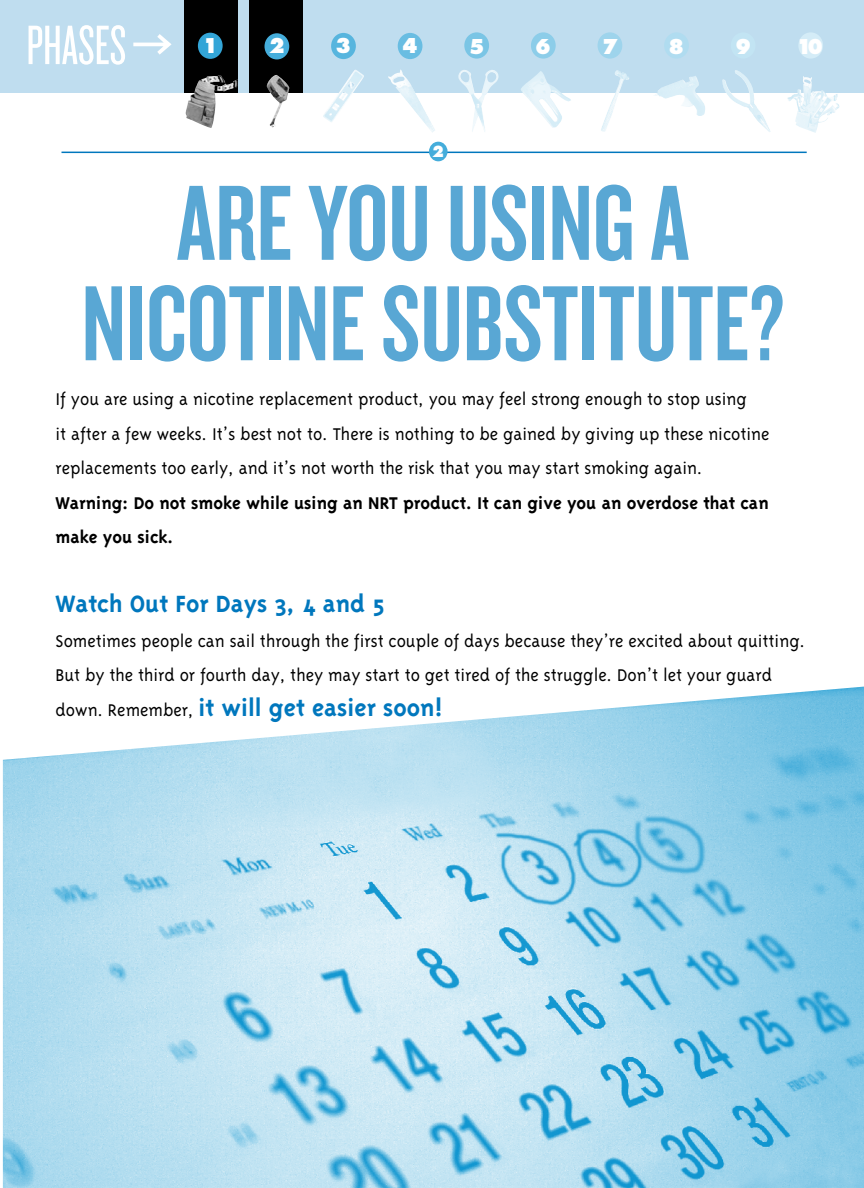
<style>
.page{position:relative;width:864px;height:1188px;background:#fff}
.page>*{position:absolute;margin:0;border:0;box-sizing:border-box;transform-origin:0 0}
.t1{font:111px/100.5px "Knockout HTF48 Featherweight";color:#59a7d4;text-align:center}
.t2{font:57.75px "Knockout HTF27 Junior Bantamwt";color:#fff}
.t3{font:700 27px "Triplex";color:#0077bd}
.t4{font:800 22.5px "Futura T";color:#fff;scale:.94 1}
.t5{font:300 19.5px/34.5px "Triplex";color:#000}
.t6{font:700 19.5px/34.5px "Triplex";color:#000}
.t7{font:800 16.95px "Futura T";color:#fff;scale:.94 1}
.s1{font-weight:300;font-size:19.5px;color:#000}
</style>
<div class="page">
<img style="left:3px;top:687px;width:861px;height:501px">
<div style="left:0;top:0;width:864px;height:93px;background:#bfddef"></div>
<svg style="left:133px;top:34px;width:39px;height:21px"></svg>
<div style="left:184px;top:0;width:54px;height:93px;background:#000"></div>
<div style="left:250px;top:0;width:53px;height:93px;background:#000"></div>
<div style="left:198px;top:33px;width:25px;height:26px;background:#33a5d7;border-radius:50%"></div>
<div style="left:265px;top:33px;width:24px;height:26px;background:#45addb;border-radius:50%"></div>
<div style="left:331px;top:33px;width:25px;height:26px;background:#57b5de;border-radius:50%"></div>
<div style="left:398px;top:33px;width:24px;height:26px;background:#69bde2;border-radius:50%"></div>
<div style="left:464px;top:32px;width:25px;height:27px;background:#7ac5e5;border-radius:50%"></div>
<div style="left:531px;top:32px;width:25px;height:27px;background:#8ccde9;border-radius:50%"></div>
<div style="left:598px;top:32px;width:24px;height:27px;background:#9ed4ec;border-radius:50%"></div>
<div style="left:664px;top:32px;width:25px;height:27px;background:#b0dcf0;border-radius:50%"></div>
<div style="left:731px;top:32px;width:25px;height:27px;background:#c2e4f3;border-radius:50%"></div>
<div style="left:798px;top:32px;width:25px;height:27px;background:#d4ecf7;border-radius:50%"></div>
<img style="left:185px;top:75px;width:53px;height:53px">
<img style="left:267px;top:75px;width:22px;height:53px">
<img style="left:323px;top:70px;width:41px;height:52px">
<img style="left:388px;top:70px;width:47px;height:62px">
<img style="left:458px;top:70px;width:41px;height:62px">
<img style="left:521px;top:71px;width:50px;height:57px">
<img style="left:601px;top:70px;width:28px;height:62px">
<img style="left:655px;top:76px;width:50px;height:40px">
<img style="left:722px;top:70px;width:49px;height:62px">
<img style="left:787px;top:76px;width:53px;height:57px">
<hr style="left:62px;top:152px;width:745px;height:1px;background:#0077bd">
<div style="left:429px;top:142px;width:19px;height:19px;background:#45addb;border-radius:50%"></div>
<h2 class="t2" style="left:26px;top:17px;width:101px">PHASES</h2>
<p class="t4" style="left:203px;top:32px;width:17px">1</p>
<p class="t4" style="left:269px;top:32px;width:17px">2</p>
<p class="t4" style="left:336px;top:32px;width:17px">3</p>
<p class="t4" style="left:403px;top:32px;width:17px">4</p>
<p class="t4" style="left:469px;top:33px;width:17px">5</p>
<p class="t4" style="left:536px;top:33px;width:17px">6</p>
<p class="t4" style="left:602px;top:33px;width:17px">7</p>
<p class="t4" style="left:669px;top:33px;width:17px">8</p>
<p class="t4" style="left:736px;top:33px;width:17px">9</p>
<p class="t4" style="left:796px;top:33px;width:30px">10</p>
<p class="t7" style="left:433px;top:141px;width:13px">2</p>
<h1 class="t1" style="left:82px;top:175px;width:704px">ARE YOU USING A<br>NICOTINE SUBSTITUTE?</h1>
<p class="t5" style="left:56px;top:382px;width:716px">If you are using a nicotine replacement product, you may feel strong enough to stop using<br>it after a few weeks. It’s best not to. There is nothing to be gained by giving up these nicotine replacements too early, and it’s not worth the risk that you may start smoking again.</p>
<p class="t6" style="left:56px;top:485px;width:715px">Warning: Do not smoke while using an NRT product. It can give you an overdose that can make you sick.</p>
<h3 class="t3" style="left:56px;top:588px;width:331px">Watch Out For Days 3, 4 and 5</h3>
<p class="t5" style="left:56px;top:623px;width:751px">Sometimes people can sail through the first couple of days because they’re excited about quitting.<br>But by the third or fourth day, they may start to get tired of the struggle. Don’t let your guard</p>
<h3 class="t3" style="left:56px;top:692px;width:389px"><span class="s1">down. Remember,</span> it will get easier soon!</h3>
</div>
